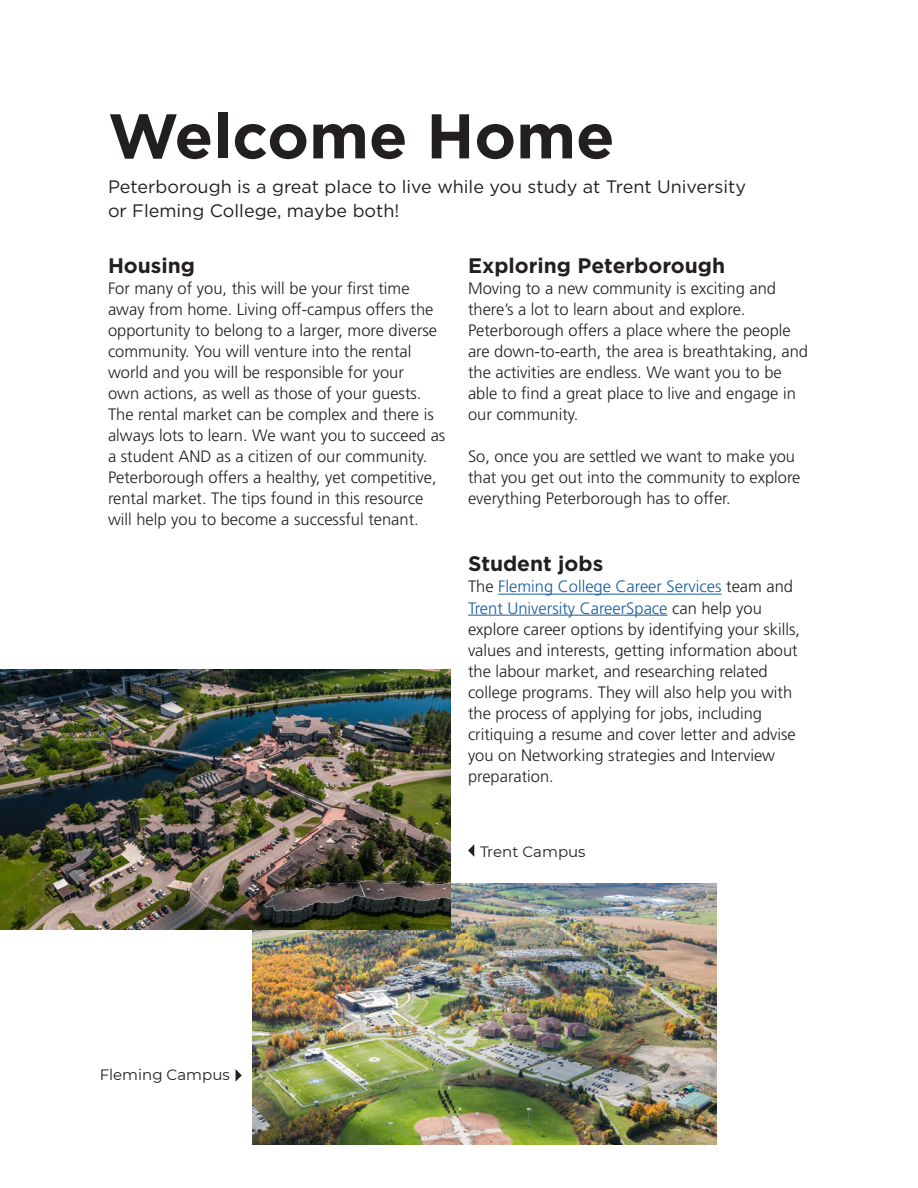
<style>
.page{position:relative;width:918px;height:1188px;background:#fff}
.page>*{position:absolute;margin:0;border:0;box-sizing:border-box;transform-origin:0 0}
.t1{font:700 63px "Gotham";color:#231f20}
.t2{font:700 21px "Gotham";color:#231f20}
.t3{font:18px/24px "Gotham";color:#231f20}
.t4{font:300 16.5px/21px "Frutiger";color:#231f20}
.t5{font:15px "Montserrat";color:#231f20}
.s1{color:#175d9e}
</style>
<div class="page">
<hr style="left:498px;top:594px;width:224px;height:1px;background:#175d9e">
<hr style="left:468px;top:615px;width:200px;height:1px;background:#175d9e">
<img style="left:253px;top:884px;width:463px;height:260px">
<img style="left:0;top:669px;width:450px;height:261px">
<svg style="left:236px;top:1069px;width:6px;height:12px"></svg>
<svg style="left:468px;top:844px;width:6px;height:13px"></svg>
<p class="t1" style="left:108px;top:94px;width:508px">Welcome Home</p>
<p class="t3" style="left:108px;top:174px;width:640px">Peterborough is a great place to live while you study at Trent University or Fleming College, maybe both!</p>
<p class="t2" style="left:108px;top:252px;width:89px">Housing</p>
<p class="t4" style="left:108px;top:278px;width:339px">For many of you, this will be your first time away from home. Living off-campus offers the opportunity to belong to a larger, more diverse community. You will venture into the rental world and you will be responsible for your<br>own actions, as well as those of your guests.<br>The rental market can be complex and there is always lots to learn. We want you to succeed as a student AND as a citizen of our community.<br>Peterborough offers a healthy, yet competitive, rental market. The tips found in this resource will help you to become a successful tenant.</p>
<p class="t2" style="left:468px;top:252px;width:259px">Exploring Peterborough</p>
<p class="t4" style="left:468px;top:278px;width:342px">Moving to a new community is exciting and there’s a lot to learn about and explore.<br>Peterborough offers a place where the people are down-to-earth, the area is breathtaking, and the activities are endless. We want you to be able to find a great place to live and engage in our community.</p>
<p class="t4" style="left:468px;top:446px;width:334px">So, once you are settled we want to make you that you get out into the community to explore everything Peterborough has to offer.</p>
<p class="t2" style="left:468px;top:550px;width:137px">Student jobs</p>
<p class="t4" style="left:468px;top:577px;width:334px">The <span class="s1">Fleming College Career Services</span> team and <span class="s1">Trent University CareerSpace</span> can help you explore career options by identifying your skills, values and interests, getting information about the labour market, and researching related college programs. They will also help you with the process of applying for jobs, including critiquing a resume and cover letter and advise you on Networking strategies and Interview preparation.</p>
<p class="t5" style="left:100px;top:1064px;width:132px">Fleming Campus</p>
<p class="t5" style="left:480px;top:842px;width:107px">Trent Campus</p>
</div>
